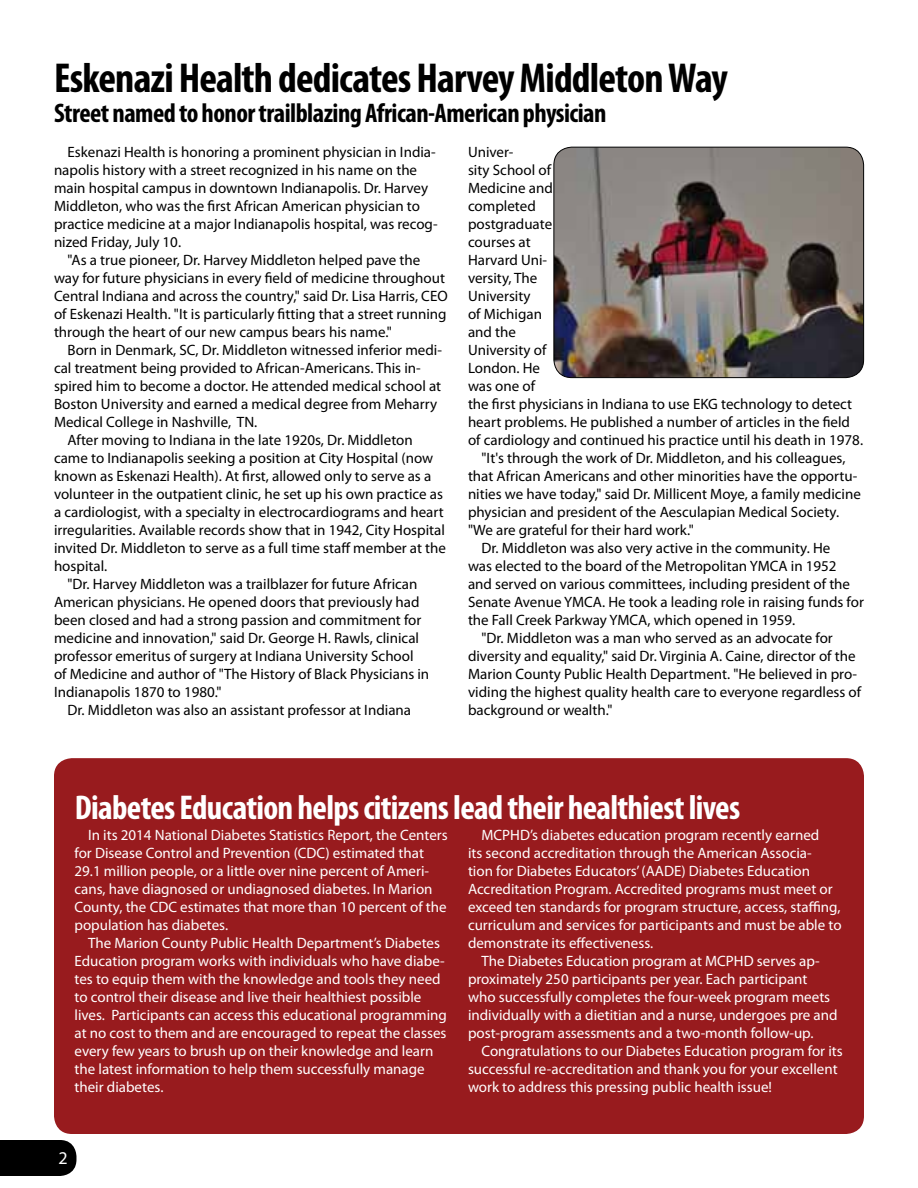
<style>
.page{position:relative;width:918px;height:1188px;background:#fff}
.page>*{position:absolute;margin:0;border:0;box-sizing:border-box;transform-origin:0 0}
.t1{font:700 condensed 42px "Myriad Pro";letter-spacing:-.02em;color:#000}
.t2{font:700 condensed 34.5px "Myriad Pro";letter-spacing:-.02em;color:#fff}
.t3{font:700 condensed 27px "Myriad Pro";letter-spacing:-.02em;color:#000}
.t4{font:18px "Myriad Pro";color:#fff}
.t5{font:15px/18px "Myriad Pro";color:#000}
.t6{font:15px/18px "Myriad Pro";color:#fff}
</style>
<div class="page">
<div style="left:0;top:1140px;width:76px;height:36px;background:#000"></div>
<div style="left:54px;top:758px;width:810px;height:376px;background:#981b1e;border-radius:18px"></div>
<img style="left:554px;top:147px;width:310px;height:231px">
<div style="left:554px;top:147px;width:310px;height:231px;border:1px solid #000;border-radius:18px"></div>
<h1 class="t1" style="left:54px;top:52px;width:675px">Eskenazi Health dedicates Harvey Middleton Way</h1>
<h3 class="t3" style="left:54px;top:96px;width:554px">Street named to honor trailblazing African-American physician</h3>
<p class="t5" style="left:54px;top:143px;width:385px;text-indent:14px">Eskenazi Health is honoring a prominent physician in India&shy;napolis history with a street recognized in his name on the main hospital campus in downtown Indianapolis. Dr. Harvey Middleton, who was the first African American physician to practice medicine at a major Indianapolis hospital, was recog&shy;nized Friday, July 10.</p>
<p class="t5" style="left:54px;top:251px;width:395px;text-indent:14px">"As a true pioneer, Dr. Harvey Middleton helped pave the way for future physicians in every field of medicine throughout Central Indiana and across the country," said Dr. Lisa Harris, CEO of Eskenazi Health. "It is particularly fitting that a street running through the heart of our new campus bears his name."</p>
<p class="t5" style="left:68px;top:341px;width:376px">Born in Denmark, SC, Dr. Middleton witnessed inferior medi-</p>
<p class="t5" style="left:54px;top:359px;width:368px">cal treatment being provided to African-Americans. This in-</p>
<p class="t5" style="left:54px;top:377px;width:389px">spired him to become a doctor. He attended medical school at</p>
<p class="t5" style="left:54px;top:395px;width:385px">Boston University and earned a medical degree from Meharry</p>
<p class="t5" style="left:54px;top:413px;width:205px">Medical College in Nashville, TN.</p>
<p class="t5" style="left:68px;top:431px;width:347px">After moving to Indiana in the late 1920s, Dr. Middleton</p>
<p class="t5" style="left:54px;top:449px;width:381px">came to Indianapolis seeking a position at City Hospital (now</p>
<p class="t5" style="left:54px;top:467px;width:379px">known as Eskenazi Health). At first, allowed only to serve as a</p>
<p class="t5" style="left:54px;top:485px;width:391px">volunteer in the outpatient clinic, he set up his own practice as</p>
<p class="t5" style="left:54px;top:503px;width:391px">a cardiologist, with a specialty in electrocardiograms and heart</p>
<p class="t5" style="left:54px;top:521px;width:393px">irregularities. Available records show that in 1942, City Hospital</p>
<p class="t5" style="left:54px;top:539px;width:394px">invited Dr. Middleton to serve as a full time staff member at the</p>
<p class="t5" style="left:54px;top:557px;width:55px">hospital.</p>
<p class="t5" style="left:68px;top:575px;width:351px">"Dr. Harvey Middleton was a trailblazer for future African</p>
<p class="t5" style="left:54px;top:593px;width:367px">American physicians. He opened doors that previously had</p>
<p class="t5" style="left:54px;top:611px;width:369px">been closed and had a strong passion and commitment for</p>
<p class="t5" style="left:54px;top:629px;width:367px">medicine and innovation," said Dr. George H. Rawls, clinical</p>
<p class="t5" style="left:54px;top:647px;width:361px">professor emeritus of surgery at Indiana University School</p>
<p class="t5" style="left:54px;top:665px;width:377px">of Medicine and author of "The History of Black Physicians in</p>
<p class="t5" style="left:54px;top:683px;width:169px">Indianapolis 1870 to 1980."</p>
<p class="t5" style="left:68px;top:701px;width:345px">Dr. Middleton was also an assistant professor at Indiana</p>
<p class="t5" style="left:468px;top:143px;width:47px">Univer-</p>
<p class="t5" style="left:468px;top:161px;width:85px">sity School of</p>
<p class="t5" style="left:468px;top:179px;width:86px">Medicine and</p>
<p class="t5" style="left:468px;top:197px;width:69px">completed</p>
<p class="t5" style="left:468px;top:215px;width:86px">postgraduate</p>
<p class="t5" style="left:468px;top:233px;width:64px">courses at</p>
<p class="t5" style="left:468px;top:251px;width:81px">Harvard Uni-</p>
<p class="t5" style="left:468px;top:269px;width:71px">versity, The</p>
<p class="t5" style="left:468px;top:287px;width:64px">University</p>
<p class="t5" style="left:468px;top:305px;width:76px">of Michigan</p>
<p class="t5" style="left:468px;top:323px;width:49px">and the</p>
<p class="t5" style="left:468px;top:341px;width:80px">University of</p>
<p class="t5" style="left:468px;top:359px;width:74px">London. He</p>
<p class="t5" style="left:468px;top:377px;width:69px">was one of</p>
<p class="t5" style="left:468px;top:395px;width:386px">the first physicians in Indiana to use EKG technology to detect</p>
<p class="t5" style="left:468px;top:413px;width:384px">heart problems. He published a number of articles in the field</p>
<p class="t5" style="left:468px;top:431px;width:397px">of cardiology and continued his practice until his death in 1978.</p>
<p class="t5" style="left:482px;top:449px;width:366px">"It's through the work of Dr. Middleton, and his colleagues,</p>
<p class="t5" style="left:468px;top:467px;width:391px">that African Americans and other minorities have the opportu-</p>
<p class="t5" style="left:468px;top:485px;width:394px">nities we have today," said Dr. Millicent Moye, a family medicine</p>
<p class="t5" style="left:468px;top:503px;width:373px">physician and president of the Aesculapian Medical Society.</p>
<p class="t5" style="left:468px;top:521px;width:227px">"We are grateful for their hard work."</p>
<p class="t5" style="left:482px;top:539px;width:350px">Dr. Middleton was also very active in the community. He</p>
<p class="t5" style="left:468px;top:557px;width:370px">was elected to the board of the Metropolitan YMCA in 1952</p>
<p class="t5" style="left:468px;top:575px;width:384px">and served on various committees, including president of the</p>
<p class="t5" style="left:468px;top:593px;width:397px">Senate Avenue YMCA. He took a leading role in raising funds for</p>
<p class="t5" style="left:468px;top:611px;width:329px">the Fall Creek Parkway YMCA, which opened in 1959.</p>
<p class="t5" style="left:482px;top:629px;width:353px">"Dr. Middleton was a man who served as an advocate for</p>
<p class="t5" style="left:468px;top:647px;width:389px">diversity and equality," said Dr. Virginia A. Caine, director of the</p>
<p class="t5" style="left:468px;top:665px;width:391px">Marion County Public Health Department. "He believed in pro-</p>
<p class="t5" style="left:468px;top:683px;width:395px">viding the highest quality health care to everyone regardless of</p>
<p class="t5" style="left:468px;top:701px;width:146px">background or wealth."</p>
<h2 class="t2" style="left:75px;top:786px;width:667px">Diabetes Education helps citizens lead their healthiest lives</h2>
<p class="t6" style="left:75px;top:826px;width:375px;text-indent:14px">In its 2014 National Diabetes Statistics Report, the Centers for Disease Control and Prevention (CDC) estimated that 29.1 million people, or a little over nine percent of Ameri&shy;cans, have diagnosed or undiagnosed diabetes. In Marion County, the CDC estimates that more than 10 percent of the population has diabetes.</p>
<p class="t6" style="left:75px;top:934px;width:374px;text-indent:14px">The Marion County Public Health Department’s Diabetes Education program works with individuals who have diabe&shy;tes to equip them with the knowledge and tools they need to control their disease and live their healthiest possible lives. Participants can access this educational programming at no cost to them and are encouraged to repeat the classes every few years to brush up on their knowledge and learn the latest information to help them successfully manage their diabetes.</p>
<p class="t6" style="left:468px;top:826px;width:375px;text-indent:14px">MCPHD’s diabetes education program recently earned<br>its second accreditation through the American Associa-<br>tion for Diabetes Educators’ (AADE) Diabetes Education Accreditation Program. Accredited programs must meet or exceed ten standards for program structure, access, staffing, curriculum and services for participants and must be able to demonstrate its effectiveness.</p>
<p class="t6" style="left:468px;top:952px;width:371px;text-indent:14px">The Diabetes Education program at MCPHD serves ap&shy;proximately 250 participants per year. Each participant who successfully completes the four-week program meets individually with a dietitian and a nurse, undergoes pre and post-program assessments and a two-month follow-up.</p>
<p class="t6" style="left:468px;top:1042px;width:376px;text-indent:14px">Congratulations to our Diabetes Education program for its successful re-accreditation and thank you for your excellent work to address this pressing public health issue!</p>
<p class="t4" style="left:59px;top:1147px;width:11px">2</p>
</div>
